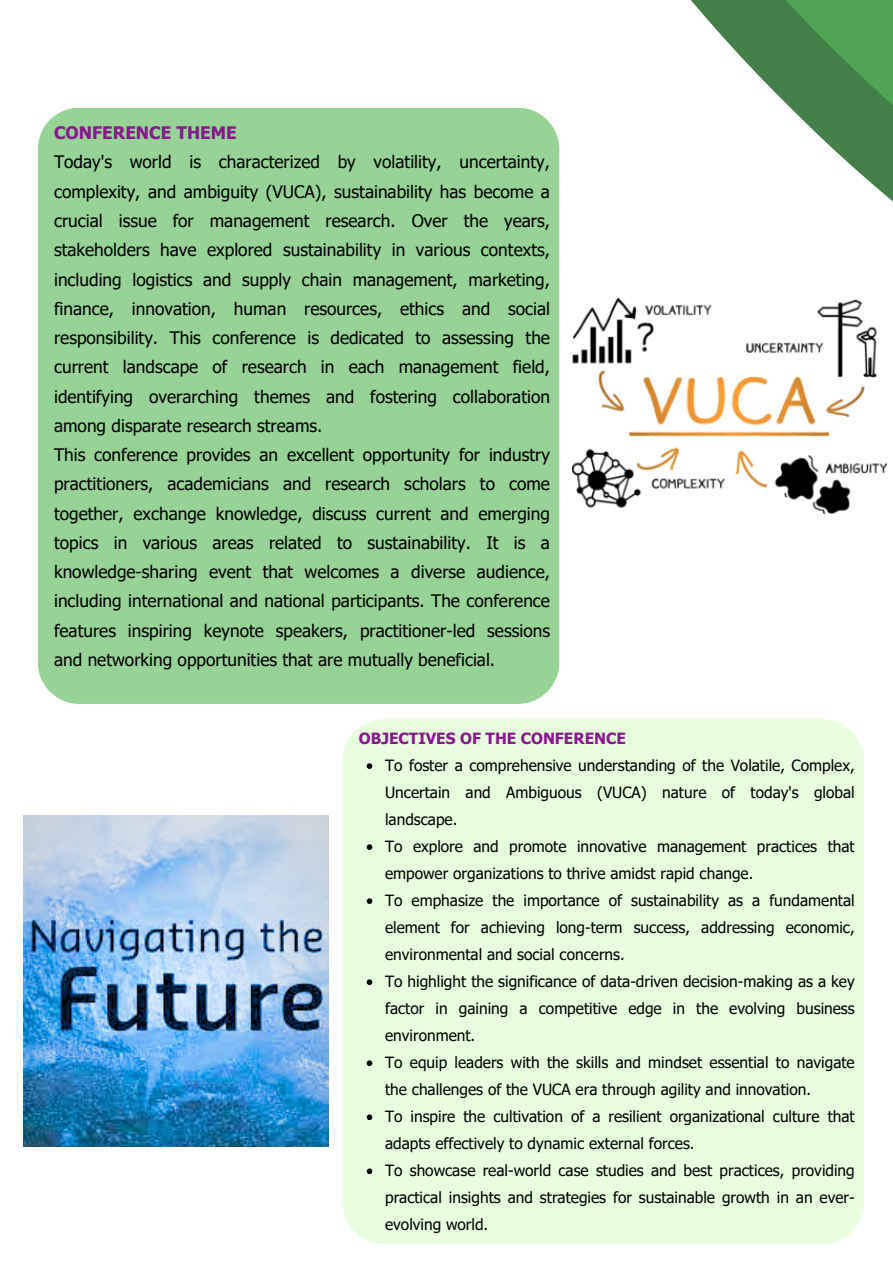
<style>
.page{position:relative;width:893px;height:1264px;background:#fff}
.page>*{position:absolute;margin:0;border:0;box-sizing:border-box;transform-origin:0 0}
.t1{font:17.25px/29.2px "Tahoma";color:#000;text-align:justify}
.t2{font:700 17.25px "Tahoma";color:#87178d}
.t3{font:15.45px/27px "Tahoma";color:#000;text-align:justify}
.t4{font:700 15.45px "Tahoma";color:#87178d}
</style>
<div class="page">
<div style="left:342px;top:719px;width:522px;height:525px;background:#e7ffdf"></div>
<div style="left:38px;top:108px;width:521px;height:596px;background:#95d495"></div>
<img style="left:23px;top:816px;width:305px;height:330px">
<div style="left:471px;top:108px;width:89px;height:310px;background:#95d495"></div>
<svg style="left:691px;top:0;width:201px;height:201px"></svg>
<img style="left:572px;top:298px;width:314px;height:215px">
<svg style="left:366px;top:763px;width:6px;height:6px"></svg>
<svg style="left:366px;top:844px;width:6px;height:6px"></svg>
<svg style="left:366px;top:898px;width:6px;height:6px"></svg>
<svg style="left:366px;top:979px;width:6px;height:6px"></svg>
<svg style="left:366px;top:1060px;width:6px;height:6px"></svg>
<svg style="left:366px;top:1114px;width:6px;height:6px"></svg>
<svg style="left:366px;top:1168px;width:6px;height:6px"></svg>
<p class="t2" style="left:54px;top:122px;width:184px">CONFERENCE THEME</p>
<p class="t1" style="left:54px;top:147px;width:497px">Today's world is characterized by volatility, uncertainty, complexity, and ambiguity (VUCA), sustainability has become a crucial issue for management research. Over the years, stakeholders have explored sustainability in various contexts, including logistics and supply chain management, marketing, finance, innovation, human resources, ethics and social responsibility. This conference is dedicated to assessing the current landscape of research in each management field, identifying overarching themes and fostering collaboration among disparate research streams.</p>
<p class="t1" style="left:54px;top:439px;width:497px">This conference provides an excellent opportunity for industry practitioners, academicians and research scholars to come together, exchange knowledge, discuss current and emerging topics in various areas related to sustainability. It is a knowledge-sharing event that welcomes a diverse audience, including international and national participants. The conference features inspiring keynote speakers, practitioner-led sessions and networking opportunities that are mutually beneficial.</p>
<p class="t4" style="left:359px;top:728px;width:268px">OBJECTIVES OF THE CONFERENCE</p>
<p class="t3" style="left:385px;top:751px;width:471px">To foster a comprehensive understanding of the Volatile, Complex, Uncertain and Ambiguous (VUCA) nature of today's global landscape.</p>
<p class="t3" style="left:385px;top:832px;width:471px">To explore and promote innovative management practices that empower organizations to thrive amidst rapid change.</p>
<p class="t3" style="left:385px;top:886px;width:471px">To emphasize the importance of sustainability as a fundamental element for achieving long-term success, addressing economic, environmental and social concerns.</p>
<p class="t3" style="left:385px;top:967px;width:471px">To highlight the significance of data-driven decision-making as a key factor in gaining a competitive edge in the evolving business environment.</p>
<p class="t3" style="left:385px;top:1048px;width:471px">To equip leaders with the skills and mindset essential to navigate the challenges of the VUCA era through agility and innovation.</p>
<p class="t3" style="left:385px;top:1102px;width:471px">To inspire the cultivation of a resilient organizational culture that adapts effectively to dynamic external forces.</p>
<p class="t3" style="left:385px;top:1156px;width:471px">To showcase real-world case studies and best practices, providing practical insights and strategies for sustainable growth in an ever&shy;evolving world.</p>
</div>
